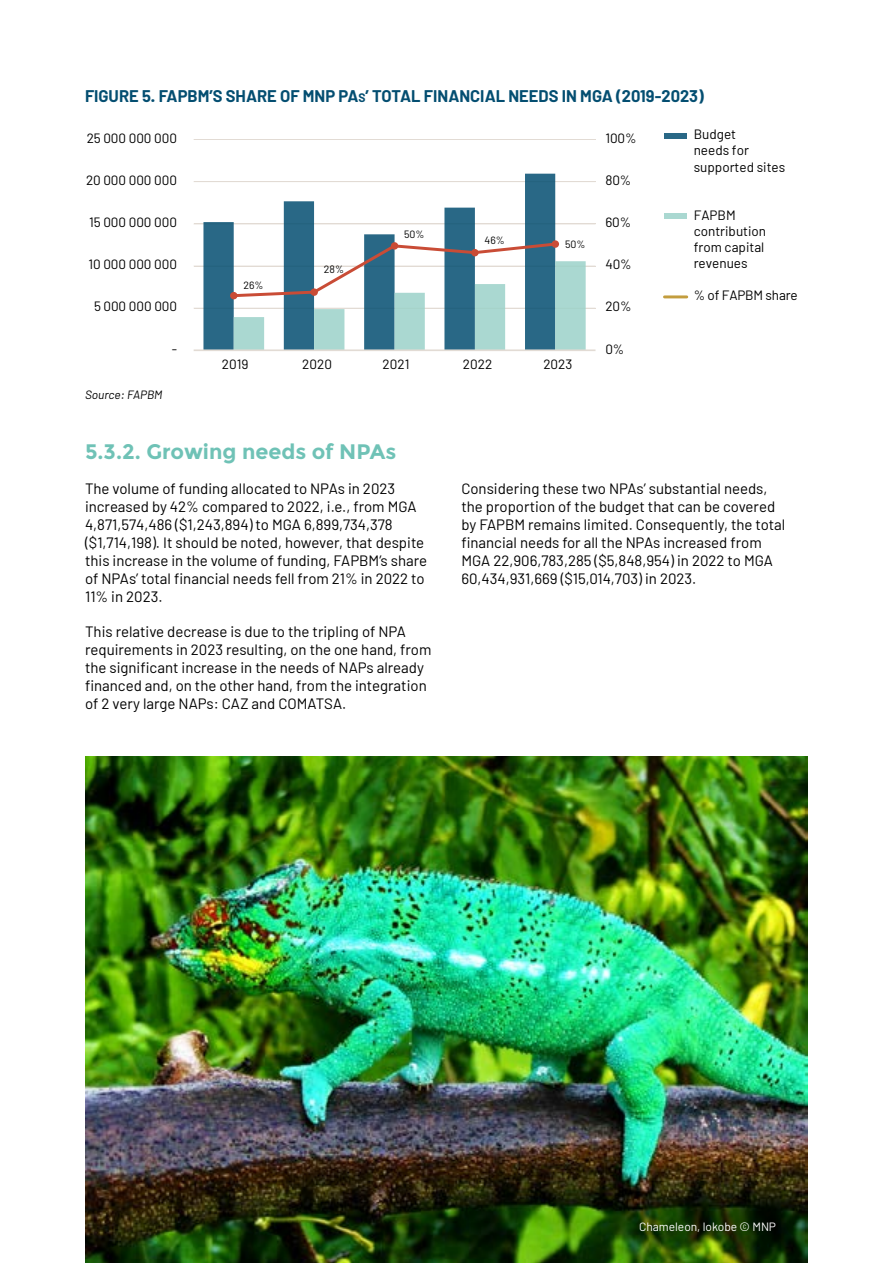
<style>
.page{position:relative;width:893px;height:1263px;background:#fff}
.page>*{position:absolute;margin:0;border:0;box-sizing:border-box;transform-origin:0 0}
.t1{font:700 21px "Montserrat";color:#6fc2b6}
.t2{font:700 16.5px "Barlow";color:#044e71}
.t3{font:15px/18px "Barlow";color:#000}
.t4{font:13.5px/16.2px "Barlow";color:#000}
.t5{font:12px "Barlow";color:#fff}
.t6{font:italic 12px "Barlow";color:#000}
.t7{font:10.5px "Barlow";color:#000}
.s1{font-size:12px}
</style>
<div class="page">
<hr style="left:194px;top:308px;width:401px;height:1px;background:#e2dbd4">
<hr style="left:194px;top:266px;width:401px;height:1px;background:#e2dbd4">
<hr style="left:194px;top:223px;width:401px;height:1px;background:#e2dbd4">
<hr style="left:194px;top:181px;width:401px;height:1px;background:#e2dbd4">
<hr style="left:194px;top:139px;width:401px;height:1px;background:#e2dbd4">
<svg style="left:203px;top:174px;width:352px;height:175px"></svg>
<hr style="left:194px;top:349px;width:401px;height:2px;background:#e2dbd4">
<svg style="left:231px;top:241px;width:355px;height:109px"></svg>
<div style="left:664px;top:133px;width:23px;height:6px;background:#296886"></div>
<div style="left:664px;top:214px;width:23px;height:5px;background:#aad8d1"></div>
<hr style="left:664px;top:295px;width:23px;height:3px;background:#b98d1d">
<div style="left:230px;top:292px;width:8px;height:7px;background:#c94c36;border-radius:50%"></div>
<div style="left:310px;top:288px;width:8px;height:8px;background:#c94c36;border-radius:50%"></div>
<div style="left:391px;top:242px;width:7px;height:8px;background:#c94c36;border-radius:50%"></div>
<div style="left:471px;top:249px;width:8px;height:7px;background:#c94c36;border-radius:50%"></div>
<div style="left:552px;top:240px;width:7px;height:8px;background:#c94c36;border-radius:50%"></div>
<img style="left:85px;top:757px;width:723px;height:506px">
<p class="t2" style="left:85px;top:85px;width:19px">FIGURE</p>
<p class="t2" style="left:142px;top:85px;width:563px">5. FAPBM’S SHARE OF MNP PA<span class="s1">S</span>’ TOTAL FINANCIAL NEEDS IN MGA (2019-2023)</p>
<p class="t4" style="left:87px;top:129px;width:92px">25 000 000 000</p>
<p class="t4" style="left:86px;top:171px;width:92px">20 000 000 000</p>
<p class="t4" style="left:89px;top:213px;width:89px">15 000 000 000</p>
<p class="t4" style="left:89px;top:255px;width:90px">10 000 000 000</p>
<p class="t4" style="left:94px;top:297px;width:85px">5 000 000 000</p>
<p class="t7" style="left:243px;top:277px;width:22px">26%</p>
<p class="t7" style="left:324px;top:262px;width:22px">28%</p>
<p class="t7" style="left:404px;top:227px;width:22px">50%</p>
<p class="t7" style="left:485px;top:233px;width:22px">46%</p>
<p class="t7" style="left:565px;top:236px;width:22px">50%</p>
<p class="t4" style="left:605px;top:129px;width:33px">100%</p>
<p class="t4" style="left:605px;top:171px;width:27px">80%</p>
<p class="t4" style="left:605px;top:213px;width:27px">60%</p>
<p class="t4" style="left:605px;top:255px;width:28px">40%</p>
<p class="t4" style="left:605px;top:297px;width:28px">20%</p>
<p class="t4" style="left:694px;top:125px;width:93px">Budget<br>needs for supported sites</p>
<p class="t4" style="left:694px;top:206px;width:74px">FAPBM contribution from capital revenues</p>
<p class="t4" style="left:694px;top:286px;width:106px">% of FAPBM share</p>
<p class="t4" style="left:172px;top:339px;width:7px">-</p>
<p class="t4" style="left:605px;top:339px;width:21px">0%</p>
<p class="t4" style="left:222px;top:355px;width:28px">2019</p>
<p class="t4" style="left:302px;top:355px;width:31px">2020</p>
<p class="t4" style="left:383px;top:355px;width:28px">2021</p>
<p class="t4" style="left:463px;top:355px;width:31px">2022</p>
<p class="t4" style="left:543px;top:355px;width:31px">2023</p>
<p class="t6" style="left:85px;top:388px;width:79px">Source: FAPBM</p>
<h1 class="t1" style="left:85px;top:439px;width:313px">5.3.2. Growing needs of NPAs</h1>
<p class="t3" style="left:85px;top:478px;width:344px">The volume of funding allocated to NPAs in 2023 increased by 42% compared to 2022, i.e., from MGA 4,871,574,486 ($1,243,894) to MGA 6,899,734,378 ($1,714,198). It should be noted, however, that despite this increase in the volume of funding, FAPBM’s share of NPAs’ total financial needs fell from 21% in 2022 to 11% in 2023.</p>
<p class="t3" style="left:85px;top:621px;width:348px">This relative decrease is due to the tripling of NPA requirements in 2023 resulting, on the one hand, from the significant increase in the needs of NAPs already financed and, on the other hand, from the integration of 2 very large NAPs: CAZ and COMATSA.</p>
<p class="t3" style="left:461px;top:478px;width:325px">Considering these two NPAs’ substantial needs, the proportion of the budget that can be covered by FAPBM remains limited. Consequently, the total financial needs for all the NPAs increased from MGA 22,906,783,285 ($5,848,954) in 2022 to MGA 60,434,931,669 ($15,014,703) in 2023.</p>
<p class="t5" style="left:639px;top:1218px;width:138px">Chameleon, lokobe © MNP</p>
</div>
